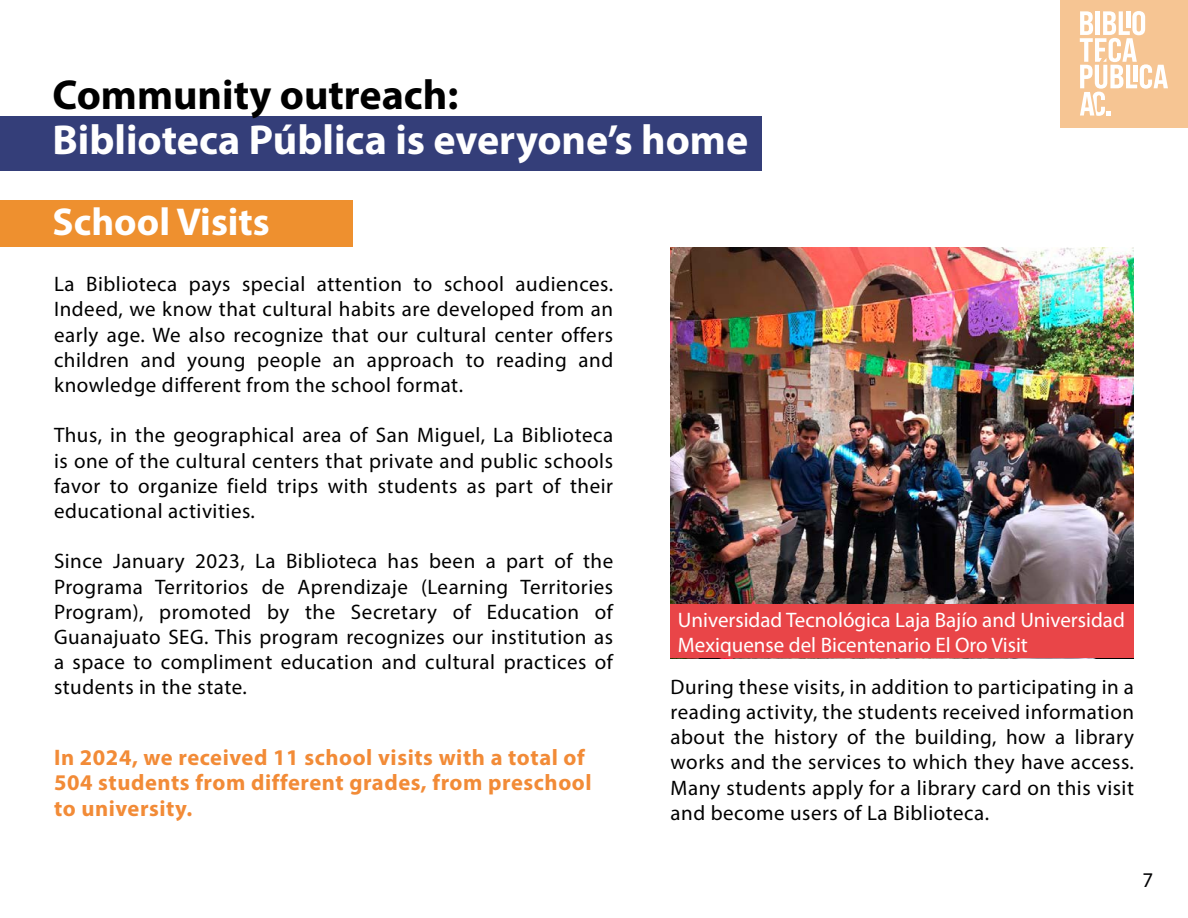
<style>
.page{position:relative;width:1188px;height:918px;background:#fff}
.page>*{position:absolute;margin:0;border:0;box-sizing:border-box;transform-origin:0 0}
.t1{font:700 42px "Myriad Pro";color:#fff}
.t2{font:700 42px "Myriad Pro";color:#000}
.t3{font:700 39px "Myriad Pro";color:#fff}
.t4{font:700 22.5px/25.2px "Myriad Pro";letter-spacing:.025em;color:#f28b37}
.t5{font:21px/25.2px "Myriad Pro";letter-spacing:.025em;color:#000;text-align:justify}
.t6{font:21px/25.2px "Myriad Pro";color:#fff}
.t7{font:21px "Myriad Pro";color:#020203}
</style>
<div class="page">
<div style="left:1060px;top:0;width:128px;height:128px;background:#f6c593"></div>
<svg style="left:1080px;top:11px;width:88px;height:105px"></svg>
<div style="left:0;top:116px;width:761px;height:54px;background:#343e79"></div>
<div style="left:0;top:201px;width:353px;height:46px;background:#ee902f"></div>
<img style="left:671px;top:247px;width:463px;height:357px">
<div style="left:671px;top:604px;width:463px;height:54px;background:#e94548"></div>
<h1 class="t2" style="left:53px;top:67px;width:407px">Community outreach:</h1>
<h1 class="t1" style="left:53px;top:112px;width:697px">Biblioteca Pública is everyone’s home</h1>
<h2 class="t3" style="left:53px;top:196px;width:219px">School Visits</h2>
<p class="t5" style="left:54px;top:271px;width:561px">La Biblioteca pays special attention to school audiences.<br>Indeed, we know that cultural habits are developed from an early age. We also recognize that our cultural center offers children and young people an approach to reading and knowledge different from the school format.</p>
<p class="t5" style="left:54px;top:422px;width:561px">Thus, in the geographical area of San Miguel, La Biblioteca is one of the cultural centers that private and public schools favor to organize field trips with students as part of their educational activities.</p>
<p class="t5" style="left:54px;top:548px;width:561px">Since January 2023, La Biblioteca has been a part of the Programa Territorios de Aprendizaje (Learning Territories Program), promoted by the Secretary of Education of Guanajuato SEG. This program recognizes our institution as a space to compliment education and cultural practices of students in the state.</p>
<p class="t4" style="left:54px;top:744px;width:539px">In 2024, we received 11 school visits with a total of<br>504 students from different grades, from preschool to university.</p>
<p class="t6" style="left:678px;top:607px;width:448px">Universidad Tecnológica Laja Bajío and Universidad<br>Mexiquense del Bicentenario El Oro Visit</p>
<p class="t5" style="left:671px;top:674px;width:465px">During these visits, in addition to participating in a reading activity, the students received information about the history of the building, how a library works and the services to which they have access.<br>Many students apply for a library card on this visit and become users of La Biblioteca.</p>
<p class="t7" style="left:1143px;top:867px;width:12px">7</p>
</div>
